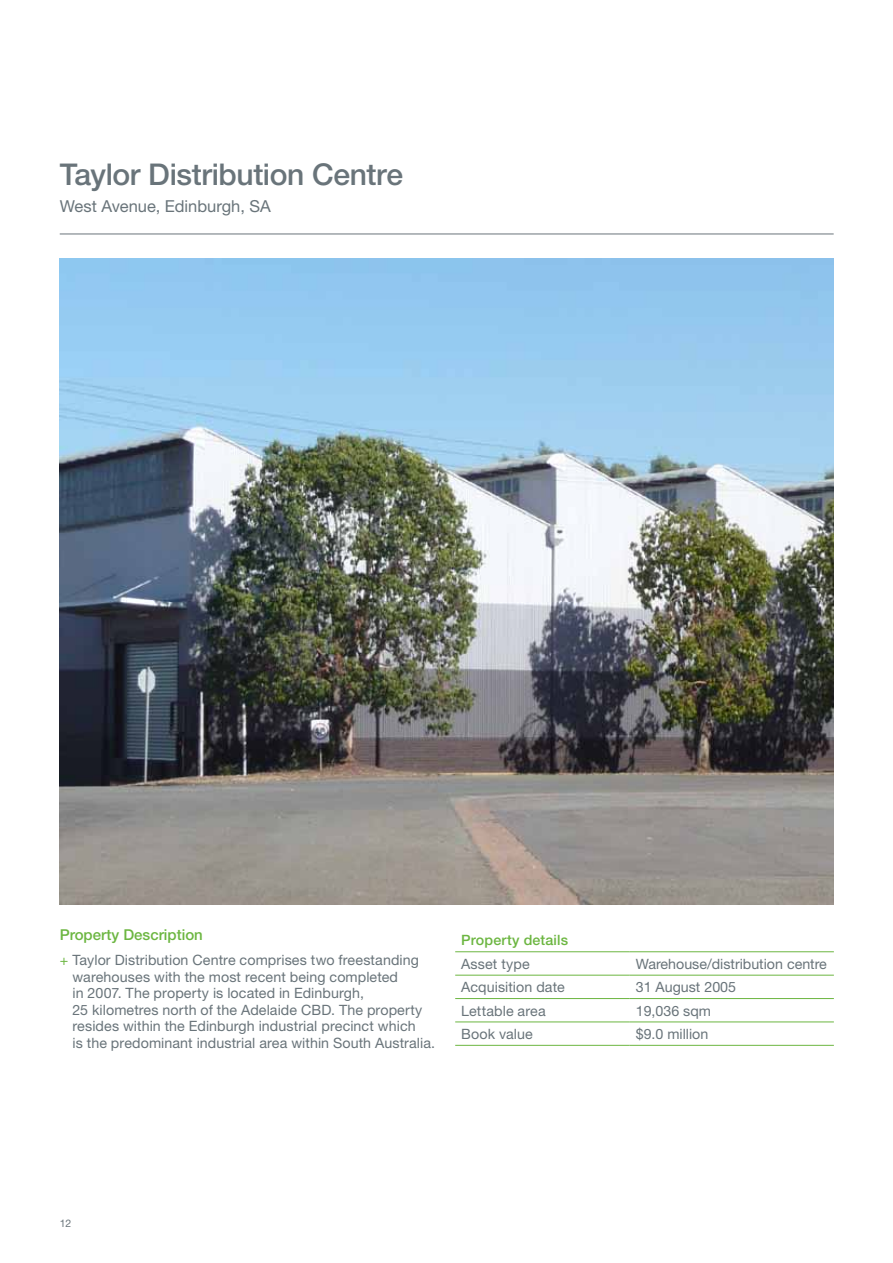
<style>
.page{position:relative;width:893px;height:1263px;background:#fff}
.page>*{position:absolute;margin:0;border:0;box-sizing:border-box;transform-origin:0 0}
.t1{font:500 30px "Helvetica Neue";letter-spacing:-.015em;color:#69747a}
.t2{font:16.5px "Helvetica Neue";color:#69747a}
.t3{font:500 15px "Helvetica Neue";color:#6cb641}
.t4{font:14.25px/16.5px "Helvetica Neue";letter-spacing:.005em;color:#69747a}
.t5{font:500 14.25px "Helvetica Neue";letter-spacing:.01em;color:#6cb641}
.t6{font:10.5px "Helvetica Neue";color:#69747a}
.s1{color:#6cb641}
</style>
<div class="page">
<hr style="left:60px;top:234px;width:774px;height:1px;background:#69747a">
<hr style="left:455px;top:951px;width:175px;height:1px;background:#6cb641">
<hr style="left:630px;top:951px;width:204px;height:1px;background:#6cb641">
<hr style="left:455px;top:975px;width:175px;height:1px;background:#6cb641">
<hr style="left:630px;top:975px;width:204px;height:1px;background:#6cb641">
<hr style="left:455px;top:998px;width:175px;height:1px;background:#6cb641">
<hr style="left:630px;top:998px;width:204px;height:1px;background:#6cb641">
<hr style="left:455px;top:1022px;width:175px;height:1px;background:#6cb641">
<hr style="left:630px;top:1022px;width:204px;height:1px;background:#6cb641">
<hr style="left:455px;top:1045px;width:175px;height:1px;background:#6cb641">
<hr style="left:630px;top:1045px;width:204px;height:1px;background:#6cb641">
<img style="left:60px;top:259px;width:774px;height:645px">
<h1 class="t1" style="left:60px;top:157px;width:345px">Taylor Distribution Centre</h1>
<p class="t2" style="left:60px;top:197px;width:213px">West Avenue, Edinburgh, SA</p>
<p class="t3" style="left:60px;top:926px;width:145px">Property Description</p>
<p class="t4" style="left:72px;top:952px;width:364px;text-indent:-13px"><span class="s1">+</span> Taylor Distribution Centre comprises two freestanding warehouses with the most recent being completed<br>in 2007. The property is located in Edinburgh,<br>25 kilometres north of the Adelaide CBD. The property resides within the Edinburgh industrial precinct which<br>is the predominant industrial area within South Australia.</p>
<p class="t5" style="left:461px;top:932px;width:108px">Property details</p>
<p class="t4" style="left:461px;top:955px;width:70px">Asset type</p>
<p class="t4" style="left:636px;top:955px;width:193px">Warehouse/distribution centre</p>
<p class="t4" style="left:461px;top:979px;width:105px">Acquisition date</p>
<p class="t4" style="left:636px;top:979px;width:102px">31 August 2005</p>
<p class="t4" style="left:461px;top:1002px;width:86px">Lettable area</p>
<p class="t4" style="left:636px;top:1002px;width:77px">19,036 sqm</p>
<p class="t4" style="left:461px;top:1025px;width:73px">Book value</p>
<p class="t4" style="left:636px;top:1025px;width:74px">$9.0 million</p>
<p class="t6" style="left:60px;top:1217px;width:13px">12</p>
</div>
